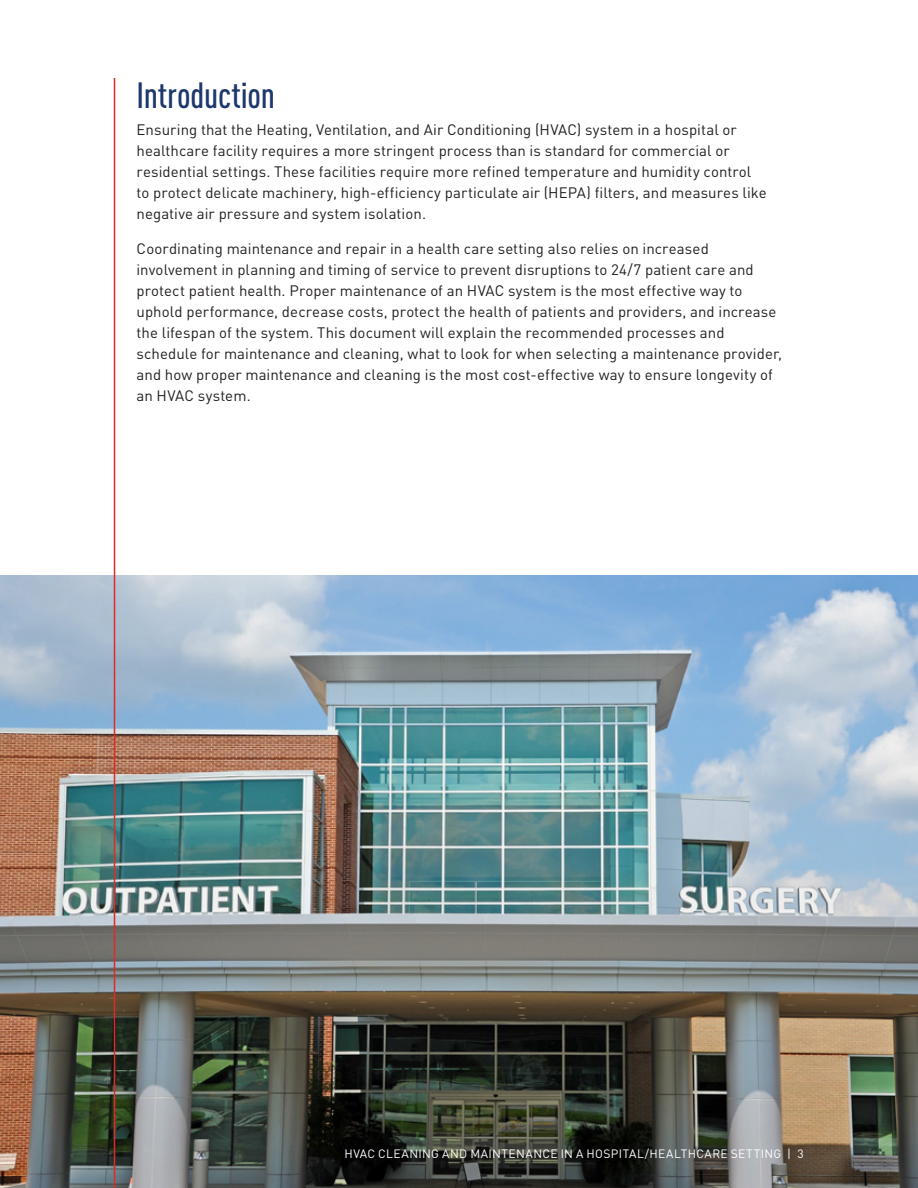
<style>
.page{position:relative;width:918px;height:1188px;background:#fff}
.page>*{position:absolute;margin:0;border:0;box-sizing:border-box;transform-origin:0 0}
.t1{font:500 condensed 36px "DIN Pro";color:#1d386d}
.t2{font:15px/21px "DINOT";letter-spacing:.005em;color:#231f20}
.t3{font:12px "DINOT";letter-spacing:.035em;color:#fff}
</style>
<div class="page">
<img style="left:0;top:575px;width:918px;height:613px">
<hr style="left:114px;top:78px;width:1px;height:1110px;background:#de2b26">
<h1 class="t1" style="left:136px;top:69px;width:140px">Introduction</h1>
<p class="t2" style="left:136px;top:118px;width:632px">Ensuring that the Heating, Ventilation, and Air Conditioning (HVAC) system in a hospital or healthcare facility requires a more stringent process than is standard for commercial or residential settings. These facilities require more refined temperature and humidity control to protect delicate machinery, high-efficiency particulate air (HEPA) filters, and measures like negative air pressure and system isolation.</p>
<p class="t2" style="left:137px;top:237px;width:647px">Coordinating maintenance and repair in a health care setting also relies on increased involvement in planning and timing of service to prevent disruptions to 24/7 patient care and protect patient health. Proper maintenance of an HVAC system is the most effective way to uphold performance, decrease costs, protect the health of patients and providers, and increase the lifespan of the system. This document will explain the recommended processes and schedule for maintenance and cleaning, what to look for when selecting a maintenance provider, and how proper maintenance and cleaning is the most cost-effective way to ensure longevity of an HVAC system.</p>
<p class="t3" style="left:344px;top:1145px;width:461px">HVAC CLEANING AND MAINTENANCE IN A HOSPITAL/HEALTHCARE SETTING | 3</p>
</div>
